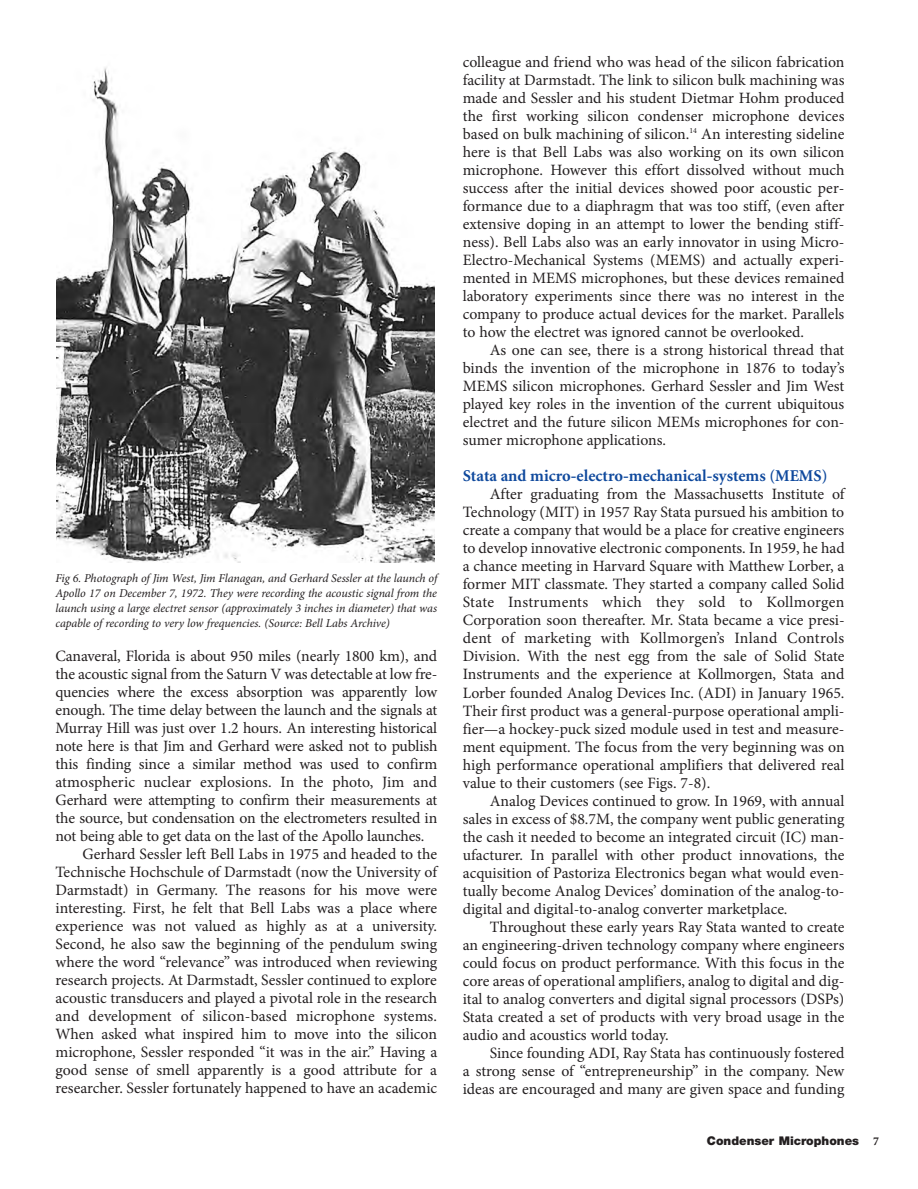
<style>
.page{position:relative;width:918px;height:1189px;background:#fff}
.page>*{position:absolute;margin:0;border:0;box-sizing:border-box;transform-origin:0 0}
.t1{font:700 16.5px "Minion";color:#0f499d}
.t2{font:15.75px/18px "Minion Pro";letter-spacing:-.005em;color:#231f20;text-align:justify}
.t3{font:italic 12px/15px "Minion Pro";letter-spacing:-.005em;color:#231f20;text-align:justify}
.t4{font:900 12px "Helvetica Neue";color:#231f20}
.s1{font-family:"Minion";font-weight:700}
</style>
<div class="page">
<img style="left:56px;top:67px;width:378px;height:495px">
<p class="t3" style="left:56px;top:571px;width:383px">Fig 6. Photograph of Jim West, Jim Flanagan, and Gerhard Sessler at the launch of Apollo 17 on December 7, 1972. They were recording the acoustic signal from the launch using a large electret sensor (approximately 3 inches in diameter) that was capable of recording to very low frequencies. (Source: Bell Labs Archive)</p>
<p class="t2" style="left:56px;top:648px;width:383px">Canaveral, Florida is about 950 miles (nearly 1800 km), and</p>
<p class="t2" style="left:56px;top:666px;width:383px">the acoustic signal from the Saturn V was detectable at low fre-</p>
<p class="t2" style="left:56px;top:684px;width:383px">quencies where the excess absorption was apparently low</p>
<p class="t2" style="left:56px;top:702px;width:383px">enough. The time delay between the launch and the signals at</p>
<p class="t2" style="left:56px;top:720px;width:383px">Murray Hill was just over 1.2 hours. An interesting historical</p>
<p class="t2" style="left:56px;top:738px;width:383px">note here is that Jim and Gerhard were asked not to publish</p>
<p class="t2" style="left:56px;top:756px;width:383px">this finding since a similar method was used to confirm</p>
<p class="t2" style="left:56px;top:774px;width:383px">atmospheric nuclear explosions. In the photo, Jim and</p>
<p class="t2" style="left:56px;top:792px;width:383px">Gerhard were attempting to confirm their measurements at</p>
<p class="t2" style="left:56px;top:810px;width:383px">the source, but condensation on the electrometers resulted in</p>
<p class="t2" style="left:56px;top:828px;width:371px">not being able to get data on the last of the Apollo launches.</p>
<p class="t2" style="left:82px;top:846px;width:356px">Gerhard Sessler left Bell Labs in 1975 and headed to the</p>
<p class="t2" style="left:56px;top:864px;width:383px">Technische Hochschule of Darmstadt (now the University of</p>
<p class="t2" style="left:56px;top:882px;width:383px">Darmstadt) in Germany. The reasons for his move were</p>
<p class="t2" style="left:56px;top:900px;width:383px">interesting. First, he felt that Bell Labs was a place where</p>
<p class="t2" style="left:56px;top:918px;width:383px">experience was not valued as highly as at a university.</p>
<p class="t2" style="left:56px;top:936px;width:383px">Second, he also saw the beginning of the pendulum swing</p>
<p class="t2" style="left:56px;top:954px;width:383px">where the word “relevance” was introduced when reviewing</p>
<p class="t2" style="left:56px;top:972px;width:383px">research projects. At Darmstadt, Sessler continued to explore</p>
<p class="t2" style="left:56px;top:990px;width:383px">acoustic transducers and played a pivotal role in the research</p>
<p class="t2" style="left:56px;top:1008px;width:383px">and development of silicon-based microphone systems.</p>
<p class="t2" style="left:56px;top:1026px;width:383px">When asked what inspired him to move into the silicon</p>
<p class="t2" style="left:56px;top:1044px;width:383px">microphone, Sessler responded “it was in the air.” Having a</p>
<p class="t2" style="left:56px;top:1062px;width:383px">good sense of smell apparently is a good attribute for a</p>
<p class="t2" style="left:56px;top:1080px;width:383px">researcher. Sessler fortunately happened to have an academic</p>
<p class="t2" style="left:463px;top:54px;width:383px">colleague and friend who was head of the silicon fabrication facility at Darmstadt. The link to silicon bulk machining was made and Sessler and his student Dietmar Hohm produced the first working silicon condenser microphone devices based on bulk machining of silicon.<sup>14</sup> An interesting sideline here is that Bell Labs was also working on its own silicon microphone. However this effort dissolved without much success after the initial devices showed poor acoustic per&shy;formance due to a diaphragm that was too stiff, (even after extensive doping in an attempt to lower the bending stiff&shy;ness). Bell Labs also was an early innovator in using Micro-Electro-Mechanical Systems (MEMS) and actually experi&shy;mented in MEMS microphones, but these devices remained laboratory experiments since there was no interest in the company to produce actual devices for the market. Parallels to how the electret was ignored cannot be overlooked.</p>
<p class="t2" style="left:463px;top:342px;width:383px;text-indent:27px">As one can see, there is a strong historical thread that binds the invention of the microphone in 1876 to today’s MEMS silicon microphones. Gerhard Sessler and Jim West played key roles in the invention of the current ubiquitous electret and the future silicon MEMs microphones for con&shy;sumer microphone applications.</p>
<p class="t1" style="left:463px;top:469px;width:366px">Stata and micro-electro-mechanical-systems (MEMS)</p>
<p class="t2" style="left:463px;top:486px;width:383px;text-indent:27px">After graduating from the Massachusetts Institute of Technology (MIT) in 1957 Ray Stata pursued his ambition to create a company that would be a place for creative engineers to develop innovative electronic components. In 1959, he had a chance meeting in Harvard Square with Matthew Lorber, a former MIT classmate. They started a company called Solid State Instruments which they sold to Kollmorgen Corporation soon thereafter. Mr. Stata became a vice presi&shy;dent of marketing with Kollmorgen’s Inland Controls Division. With the nest egg from the sale of Solid State Instruments and the experience at Kollmorgen, Stata and Lorber founded Analog Devices Inc. (ADI) in January 1965.<br>Their first product was a general-purpose operational ampli&shy;fier—a hockey-puck sized module used in test and measure&shy;ment equipment. The focus from the very beginning was on high performance operational amplifiers that delivered real value to their customers (see Figs. 7-8).</p>
<p class="t2" style="left:463px;top:792px;width:383px;text-indent:27px">Analog Devices continued to grow. In 1969, with annual sales in excess of $8.7M, the company went public generating the cash it needed to become an integrated circuit (IC) man&shy;ufacturer. In parallel with other product innovations, the acquisition of Pastoriza Electronics began what would even&shy;tually become Analog Devices’ domination of the analog-to&shy;digital and digital-to-analog converter marketplace.</p>
<p class="t2" style="left:463px;top:918px;width:383px;text-indent:27px">Throughout these early years Ray Stata wanted to create an engineering-driven technology company where engineers could focus on product performance. With this focus in the core areas of operational amplifiers, analog to digital and dig&shy;ital to analog converters and digital signal processors (DSPs)<br>Stata created a set of products with very broad usage in the audio and acoustics world today.</p>
<p class="t2" style="left:463px;top:1044px;width:383px;text-indent:27px">Since founding ADI, Ray Stata has continuously fostered a strong sense of “entrepreneurship” in the company. New ideas are encouraged and many are given space and funding</p>
<p class="t4" style="left:707px;top:1135px;width:174px">Condenser Microphones <span class="s1">7</span></p>
</div>
